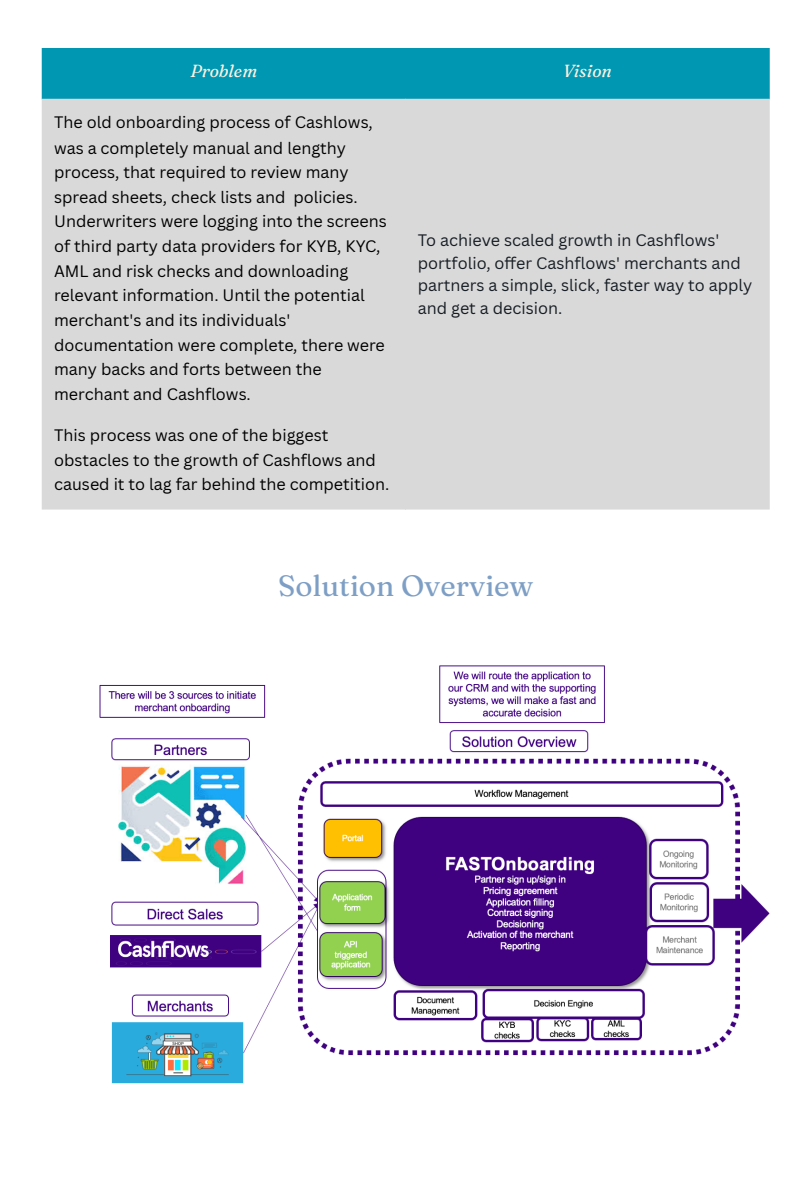
<style>
.page{position:relative;width:810px;height:1181px;background:#fff}
.page>*{position:absolute;margin:0;border:0;box-sizing:border-box;transform-origin:0 0}
.t1{font:29.25px "Fraunces 9 pt";color:#7e9fc5}
.t2{font:italic 17.55px "Fraunces 9 pt";letter-spacing:-.005em;color:#fdf1e0}
.t3{font:16.2px/24.8px "Canva Sans";color:#000}
.t4{font:16.2px/23px "Canva Sans";color:#161d24}
</style>
<div class="page">
<div style="left:42px;top:48px;width:728px;height:51px;background:#0097b2"></div>
<div style="left:42px;top:99px;width:728px;height:410px;background:#d9d9d9"></div>
<img style="left:99px;top:665px;width:670px;height:419px">
<p class="t2" style="left:190px;top:60px;width:68px">Problem</p>
<p class="t2" style="left:563px;top:60px;width:50px">Vision</p>
<p class="t3" style="left:54px;top:110px;width:334px">The old onboarding process of Cashlows, was a completely manual and lengthy process, that required to review many spread sheets, check lists and policies.<br>Underwriters were logging into the screens of third party data providers for KYB, KYC, AML and risk checks and downloading relevant information. Until the potential merchant's and its individuals' documentation were complete, there were many backs and forts between the merchant and Cashflows.</p>
<p class="t3" style="left:54px;top:422px;width:337px">This process was one of the biggest obstacles to the growth of Cashflows and caused it to lag far behind the competition.</p>
<p class="t4" style="left:418px;top:228px;width:336px">To achieve scaled growth in Cashflows' portfolio, offer Cashflows' merchants and partners a simple, slick, faster way to apply and get a decision.</p>
<p class="t1" style="left:278px;top:567px;width:257px">Solution Overview</p>
</div>
